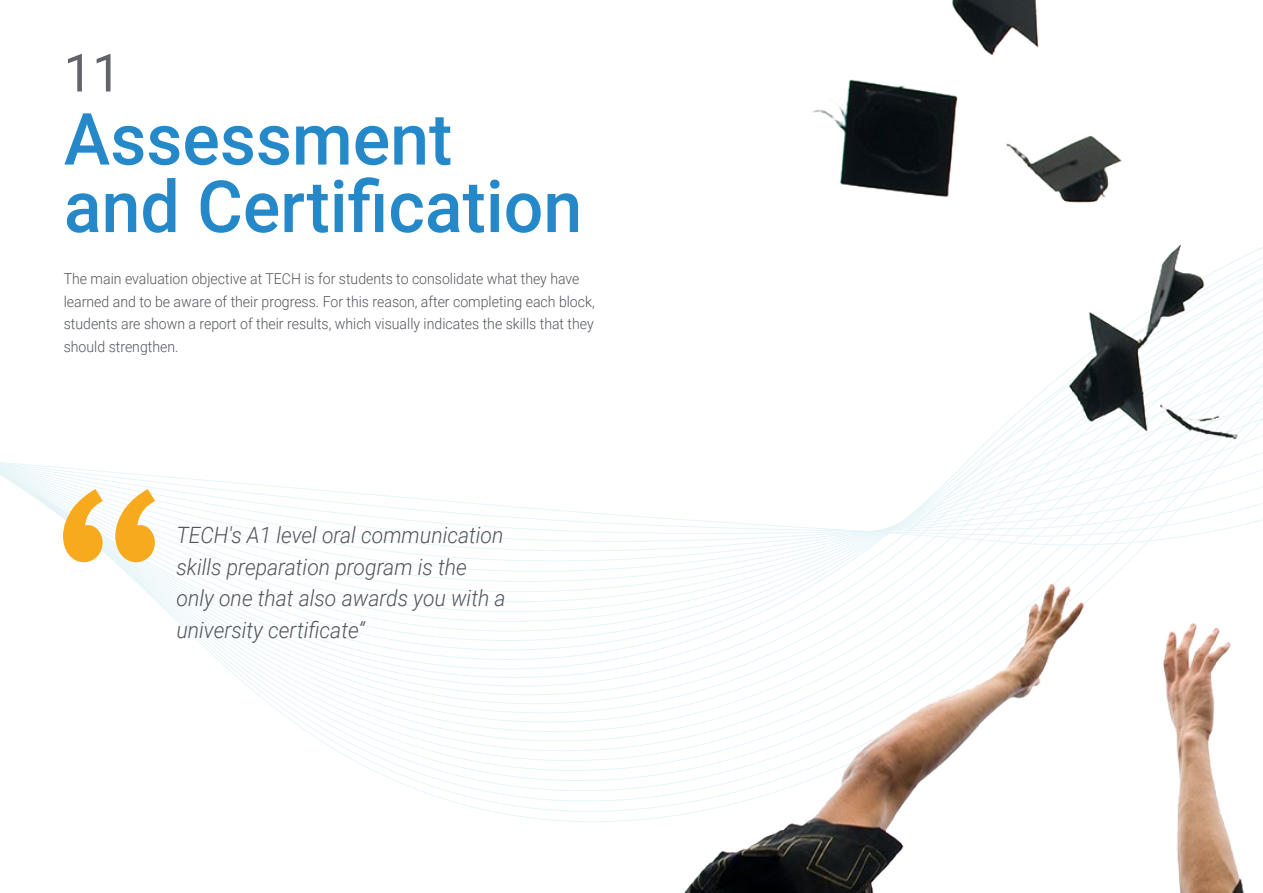
<style>
.page{position:relative;width:1263px;height:893px;background:#fff}
.page>*{position:absolute;margin:0;border:0;box-sizing:border-box;transform-origin:0 0}
.t1{font:500 72px/67.5px "Roboto";color:#2488c9}
.t2{font:52.5px "Roboto";color:#61646a}
.t3{font:italic 300 22.5px/31.5px "Roboto";color:#52555b;scale:.94 1}
.t4{font:300 15px/22.5px "Roboto";color:#52555b;scale:.94 1}
</style>
<div class="page">
<svg style="left:0;top:462px;width:642px;height:360px"></svg>
<img style="left:642px;top:0;width:621px;height:893px">
<svg style="left:63px;top:489px;width:92px;height:73px"></svg>
<h2 class="t2" style="left:64px;top:36px;width:59px">11</h2>
<h1 class="t1" style="left:64px;top:103px;width:520px">Assessment and Certification</h1>
<p class="t4" style="left:64px;top:267px;width:566px">The main evaluation objective at TECH is for students to consolidate what they have learned and to be aware of their progress. For this reason, after completing each block, students are shown a report of their results, which visually indicates the skills that they should strengthen.</p>
<h3 class="t3" style="left:176px;top:519px;width:352px">TECH's A1 level oral communication skills preparation program is the only one that also awards you with a university certificate”</h3>
</div>
